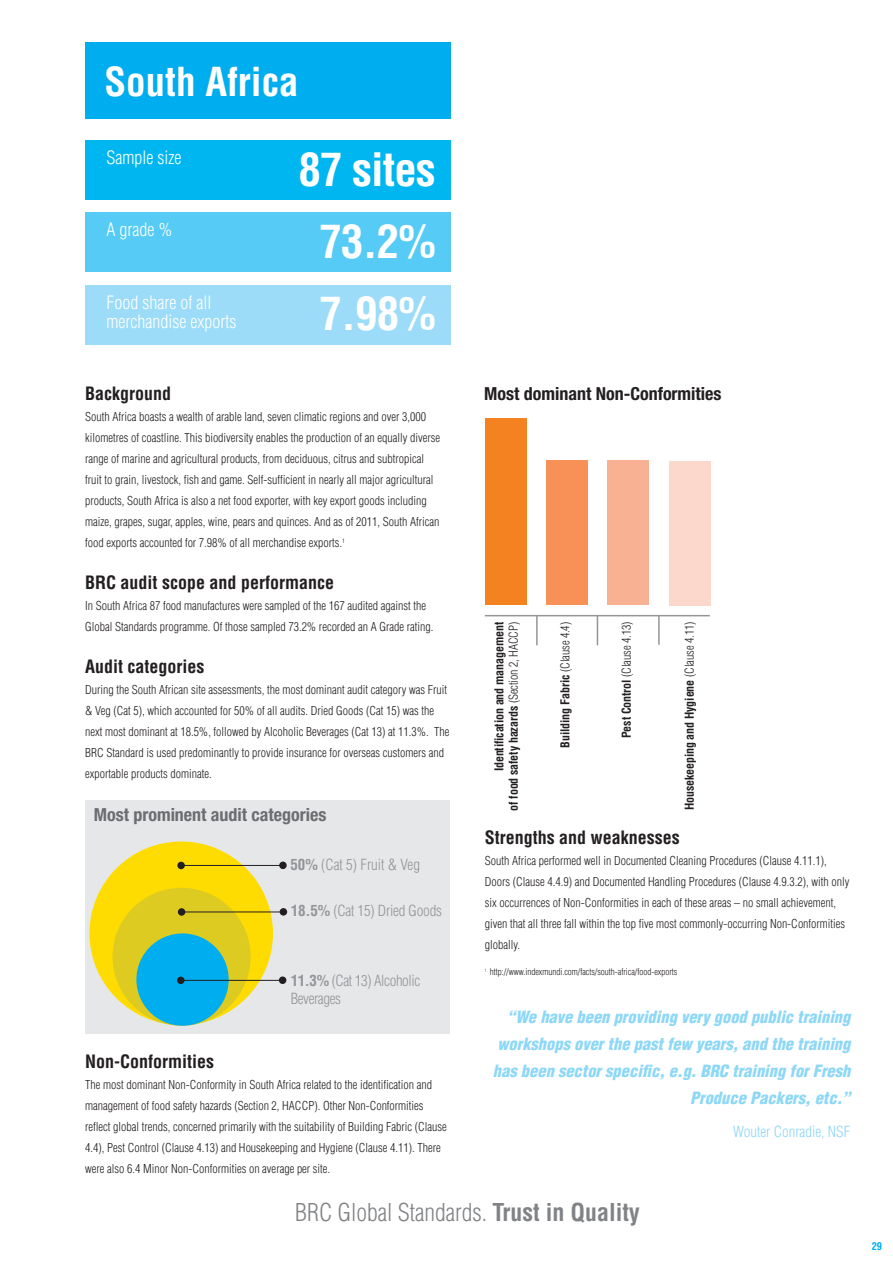
<style>
.page{position:relative;width:893px;height:1263px;background:#fff}
.page>*{position:absolute;margin:0;border:0;box-sizing:border-box;transform-origin:0 0}
.t1{font:700 condensed 45px/72.3px "Helvetica";letter-spacing:-.02em;color:#fff;text-align:center}
.t2{font:700 condensed 39px "Helvetica";color:#fff}
.t3{font:300 condensed 24px "Helvetica";color:#808285}
.t4{font:700 condensed 18px "Helvetica";color:#231f20}
.t5{font:700 condensed 18px "Helvetica Neue";color:#231f20}
.t6{font:300 condensed 18px/19.5px "Helvetica";color:#fff}
.t7{font:700 condensed 18px "Helvetica Neue";color:#6c6d70}
.t8{font:italic 900 condensed 16.5px/27px "Helvetica";color:#8dd7f7;text-align:right}
.t9{font:300 condensed 15px/18px "Helvetica";letter-spacing:-.02em;color:#939598}
.t10{font:300 condensed 15px "Helvetica";color:#939598}
.t11{font:300 condensed 15px "Helvetica";color:#8dd7f7}
.t12{font:300 condensed 12px/21px "Helvetica";color:#231f20}
.t13{font:700 condensed 12px/14.4px "Helvetica";letter-spacing:-.01em;color:#231f20;text-align:right}
.t14{font:700 condensed 10.5px "Helvetica";color:#00aeef}
.t15{font:300 condensed 9px "Helvetica";color:#231f20}
.s1{font-weight:700}
.s2{font-weight:300}
</style>
<div class="page">
<div style="left:485px;top:418px;width:42px;height:186px;background:#f58220"></div>
<div style="left:546px;top:460px;width:42px;height:145px;background:#f79157"></div>
<div style="left:607px;top:461px;width:42px;height:144px;background:#f9b194"></div>
<div style="left:669px;top:461px;width:41px;height:144px;background:#fcd7cc"></div>
<hr style="left:485px;top:615px;width:225px;height:1px;background:#939598">
<hr style="left:536px;top:616px;width:2px;height:29px;background:#939598">
<svg style="left:597px;top:616px;width:1px;height:29px"></svg>
<hr style="left:658px;top:615px;width:2px;height:30px;background:#939598">
<div style="left:85px;top:800px;width:364px;height:233px;background:#e6e7e9"></div>
<div style="left:89px;top:841px;width:184px;height:184px;background:#ffdc01;border-radius:50%"></div>
<div style="left:113px;top:888px;width:138px;height:138px;background:#decb21;border-radius:50%"></div>
<div style="left:136px;top:933px;width:93px;height:93px;background:#00aeef;border-radius:50%"></div>
<div style="left:177px;top:862px;width:8px;height:7px;background:#231f20;border-radius:50%"></div>
<hr style="left:181px;top:865px;width:102px;height:1px;background:#231f20">
<div style="left:279px;top:861px;width:8px;height:8px;background:#231f20;border-radius:50%"></div>
<div style="left:178px;top:908px;width:7px;height:8px;background:#231f20;border-radius:50%"></div>
<hr style="left:182px;top:911px;width:101px;height:1px;background:#231f20">
<div style="left:280px;top:908px;width:7px;height:7px;background:#231f20;border-radius:50%"></div>
<div style="left:177px;top:976px;width:8px;height:8px;background:#231f20;border-radius:50%"></div>
<hr style="left:181px;top:980px;width:102px;height:1px;background:#231f20">
<div style="left:279px;top:976px;width:7px;height:8px;background:#231f20;border-radius:50%"></div>
<div style="left:85px;top:43px;width:366px;height:76px;background:#00aeef"></div>
<div style="left:85px;top:140px;width:366px;height:60px;background:#00b6f0"></div>
<div style="left:85px;top:213px;width:366px;height:59px;background:#56cbf5"></div>
<div style="left:85px;top:285px;width:366px;height:59px;background:#9cdcf8"></div>
<h2 class="t2" style="left:105px;top:58px;width:195px">South Africa</h2>
<h3 class="t6" style="left:106px;top:148px;width:76px">Sample size</h3>
<h3 class="t6" style="left:106px;top:220px;width:67px">A grade %</h3>
<h1 class="t1" style="left:298px;top:133px;width:139px">87 sites<br>73.2%</h1>
<h3 class="t6" style="left:106px;top:292px;width:131px">Food share of all merchandise exports</h3>
<h1 class="t1" style="left:320px;top:277px;width:118px">7.98%</h1>
<h3 class="t4" style="left:85px;top:382px;width:87px">Background</h3>
<p class="t12" style="left:85px;top:406px;width:357px">South Africa boasts a wealth of arable land, seven climatic regions and over 3,000 kilometres of coastline. This biodiversity enables the production of an equally diverse range of marine and agricultural products, from deciduous, citrus and subtropical fruit to grain, livestock, fish and game. Self-sufficient in nearly all major agricultural products, South Africa is also a net food exporter, with key export goods including maize, grapes, sugar, apples, wine, pears and quinces. And as of 2011, South African food exports accounted for 7.98% of all merchandise exports.<sup>1</sup></p>
<h3 class="t4" style="left:85px;top:571px;width:250px">BRC audit scope and performance</h3>
<p class="t12" style="left:85px;top:595px;width:350px">In South Africa 87 food manufactures were sampled of the 167 audited against the<br>Global Standards programme. Of those sampled 73.2% recorded an A Grade rating.</p>
<h3 class="t4" style="left:85px;top:655px;width:121px">Audit categories</h3>
<p class="t12" style="left:85px;top:679px;width:366px">During the South African site assessments, the most dominant audit category was Fruit &amp; Veg (Cat 5), which accounted for 50% of all audits. Dried Goods (Cat 15) was the next most dominant at 18.5%, followed by Alcoholic Beverages (Cat 13) at 11.3%. The BRC Standard is used predominantly to provide insurance for overseas customers and exportable products dominate.</p>
<h3 class="t7" style="left:94px;top:804px;width:234px">Most prominent audit categories</h3>
<p class="t10" style="left:290px;top:855px;width:131px"><span class="s1">50%</span> (Cat 5) Fruit &amp; Veg</p>
<p class="t9" style="left:291px;top:902px;width:153px"><span class="s1">18.5%</span> (Cat 15) Dried Goods</p>
<p class="t9" style="left:291px;top:972px;width:131px"><span class="s1">11.3%</span> (Cat 13) Alcoholic<br>Beverages</p>
<h3 class="t4" style="left:85px;top:1050px;width:131px">Non-Conformities</h3>
<p class="t12" style="left:85px;top:1074px;width:363px">The most dominant Non-Conformity in South Africa related to the identification and management of food safety hazards (Section 2, HACCP). Other Non-Conformities reflect global trends, concerned primarily with the suitability of Building Fabric (Clause 4.4), Pest Control (Clause 4.13) and Housekeeping and Hygiene (Clause 4.11). There were also 6.4 Minor Non-Conformities on average per site.</p>
<h3 class="t5" style="left:82px;top:1150px;width:239px">Most dominant Non-Conformities</h3>
<h3 class="t5" style="left:484px;top:383px;width:239px">Most dominant Non-Conformities</h3>
<p class="t13" style="left:492px;top:810px;width:190px;rotate:-90deg">Identification and management<br>of food safety hazards <span class="s2">(Section 2, HACCP)</span></p>
<p class="t13" style="left:558px;top:747px;width:127px;rotate:-90deg">Building Fabric <span class="s2">(Clause 4.4)</span></p>
<p class="t12" style="left:616px;top:738px;width:118px;rotate:-90deg"><span class="s1">Pest Control</span> (Clause 4.13)</p>
<p class="t13" style="left:682px;top:810px;width:190px;rotate:-90deg">Housekeeping and Hygiene <span class="s2">(Clause 4.11)</span></p>
<h3 class="t4" style="left:485px;top:826px;width:196px">Strengths and weaknesses</h3>
<p class="t12" style="left:485px;top:850px;width:366px">South Africa performed well in Documented Cleaning Procedures (Clause 4.11.1), Doors (Clause 4.4.9) and Documented Handling Procedures (Clause 4.9.3.2), with only six occurrences of Non-Conformities in each of these areas – no small achievement, given that all three fall within the top five most commonly-occurring Non-Conformities globally.</p>
<p class="t15" style="left:485px;top:966px;width:194px"><sup>1.</sup> http://www.indexmundi.com/facts/south-africa/food-exports</p>
<h3 class="t8" style="left:493px;top:1003px;width:359px">“We have been providing very good public training workshops over the past few years, and the training has been sector specific, e.g. BRC training for Fresh Produce Packers, etc.”</h3>
<p class="t11" style="left:733px;top:1122px;width:119px">Wouter Conradie, NSF</p>
<h3 class="t3" style="left:295px;top:1197px;width:346px">BRC Global Standards. <span class="s1">Trust in Quality</span></h3>
<p class="t14" style="left:872px;top:1240px;width:12px">29</p>
</div>
